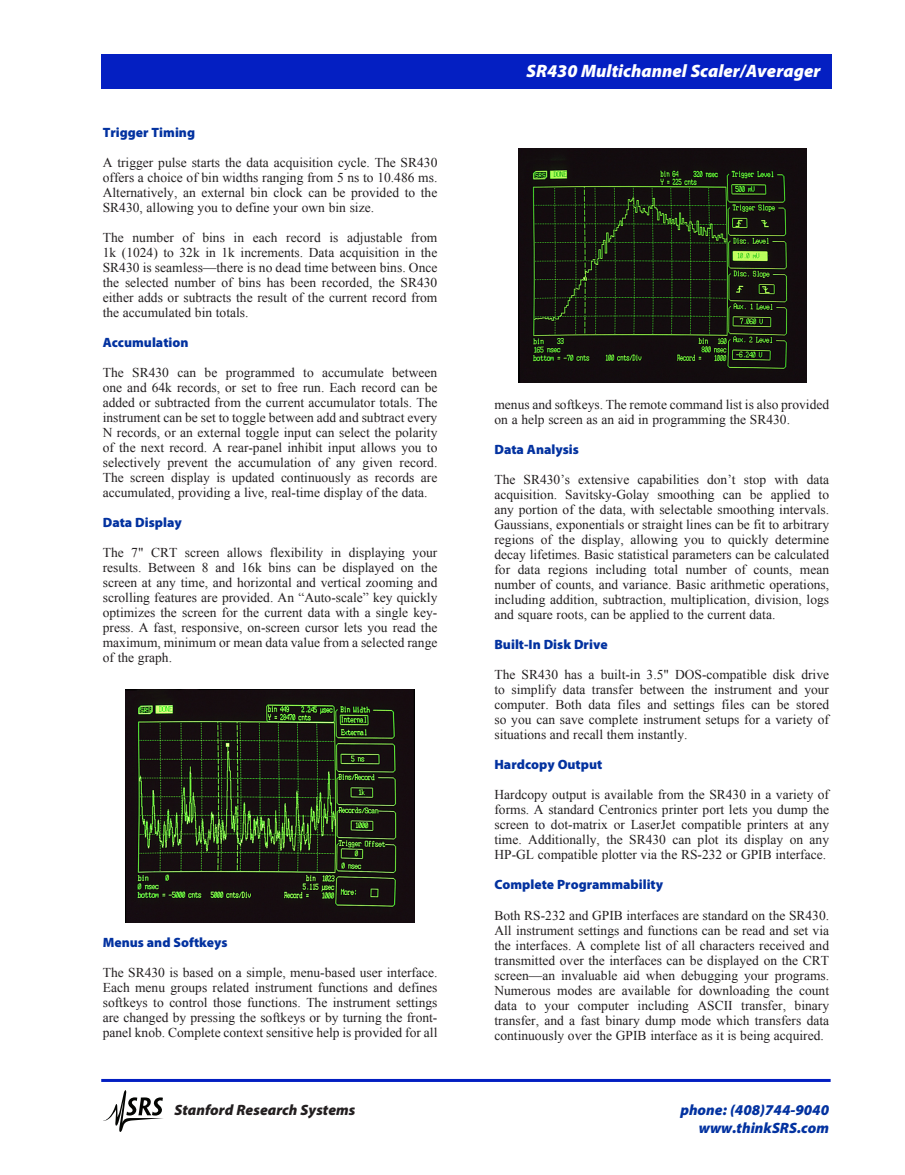
<style>
.page{position:relative;width:905px;height:1175px;background:#fff}
.page>*{position:absolute;margin:0;border:0;box-sizing:border-box;transform-origin:0 0}
.t1{font:italic 900 18px "Myriad Pro";color:#fff}
.t2{font:italic 900 15px/18px "Myriad Pro";color:#0332a0;text-align:right}
.t3{font:italic 900 15px "Myriad Pro";color:#231f20}
.t4{font:13.5px/15px "Times New Roman";color:#231f20;text-align:justify}
.t5{font:900 13.5px "Myriad Pro";color:#0332a0}
</style>
<div class="page">
<svg style="left:101px;top:1078px;width:729px;height:4px"></svg>
<svg style="left:103px;top:1090px;width:60px;height:41px"></svg>
<div style="left:101px;top:54px;width:730px;height:35px;background:#041fc2"></div>
<img style="left:125px;top:689px;width:289px;height:233px">
<img style="left:518px;top:149px;width:288px;height:234px">
<p class="t5" style="left:103px;top:124px;width:94px">Trigger Timing</p>
<p class="t4" style="left:103px;top:154px;width:336px">A trigger pulse starts the data acquisition cycle. The SR430 offers a choice of bin widths ranging from 5 ns to 10.486 ms.<br>Alternatively, an external bin clock can be provided to the SR430, allowing you to define your own bin size.</p>
<p class="t4" style="left:103px;top:229px;width:336px">The number of bins in each record is adjustable from 1k (1024) to 32k in 1k increments. Data acquisition in the SR430 is seamless—there is no dead time between bins. Once the selected number of bins has been recorded, the SR430 either adds or subtracts the result of the current record from the accumulated bin totals.</p>
<p class="t5" style="left:103px;top:334px;width:87px">Accumulation</p>
<p class="t4" style="left:103px;top:364px;width:336px">The SR430 can be programmed to accumulate between one and 64k records, or set to free run. Each record can be added or subtracted from the current accumulator totals. The instrument can be set to toggle between add and subtract every N records, or an external toggle input can select the polarity of the next record. A rear-panel inhibit input allows you to selectively prevent the accumulation of any given record.<br>The screen display is updated continuously as records are accumulated, providing a live, real-time display of the data.</p>
<p class="t5" style="left:103px;top:514px;width:81px">Data Display</p>
<p class="t4" style="left:103px;top:544px;width:336px">The 7" CRT screen allows flexibility in displaying your results. Between 8 and 16k bins can be displayed on the screen at any time, and horizontal and vertical zooming and scrolling features are provided. An “Auto-scale” key quickly optimizes the screen for the current data with a single key&shy;press. A fast, responsive, on-screen cursor lets you read the maximum, minimum or mean data value from a selected range of the graph.</p>
<p class="t5" style="left:103px;top:934px;width:126px">Menus and Softkeys</p>
<p class="t4" style="left:103px;top:964px;width:336px">The SR430 is based on a simple, menu-based user interface.<br>Each menu groups related instrument functions and defines softkeys to control those functions. The instrument settings are changed by pressing the softkeys or by turning the front&shy;panel knob. Complete context sensitive help is provided for all</p>
<p class="t3" style="left:174px;top:1101px;width:182px">Stanford Research Systems</p>
<h1 class="t1" style="left:526px;top:61px;width:295px">SR430 Multichannel Scaler/Averager</h1>
<p class="t4" style="left:494px;top:397px;width:336px">menus and softkeys. The remote command list is also provided on a help screen as an aid in programming the SR430.</p>
<p class="t5" style="left:494px;top:442px;width:86px">Data Analysis</p>
<p class="t4" style="left:494px;top:472px;width:336px">The SR430’s extensive capabilities don’t stop with data acquisition. Savitsky-Golay smoothing can be applied to any portion of the data, with selectable smoothing intervals.<br>Gaussians, exponentials or straight lines can be fit to arbitrary regions of the display, allowing you to quickly determine decay lifetimes. Basic statistical parameters can be calculated for data regions including total number of counts, mean number of counts, and variance. Basic arithmetic operations, including addition, subtraction, multiplication, division, logs and square roots, can be applied to the current data.</p>
<p class="t5" style="left:494px;top:637px;width:115px">Built-In Disk Drive</p>
<p class="t4" style="left:494px;top:667px;width:336px">The SR430 has a built-in 3.5" DOS-compatible disk drive to simplify data transfer between the instrument and your computer. Both data files and settings files can be stored so you can save complete instrument setups for a variety of situations and recall them instantly.</p>
<p class="t5" style="left:494px;top:757px;width:109px">Hardcopy Output</p>
<p class="t4" style="left:494px;top:787px;width:336px">Hardcopy output is available from the SR430 in a variety of forms. A standard Centronics printer port lets you dump the screen to dot-matrix or LaserJet compatible printers at any time. Additionally, the SR430 can plot its display on any HP-GL compatible plotter via the RS-232 or GPIB interface.</p>
<p class="t5" style="left:494px;top:877px;width:170px">Complete Programmability</p>
<p class="t4" style="left:494px;top:907px;width:336px">Both RS-232 and GPIB interfaces are standard on the SR430.<br>All instrument settings and functions can be read and set via the interfaces. A complete list of all characters received and transmitted over the interfaces can be displayed on the CRT screen—an invaluable aid when debugging your programs.<br>Numerous modes are available for downloading the count data to your computer including ASCII transfer, binary transfer, and a fast binary dump mode which transfers data continuously over the GPIB interface as it is being acquired.</p>
<p class="t2" style="left:680px;top:1101px;width:150px">phone: (408)744-9040 www.thinkSRS.com</p>
</div>
